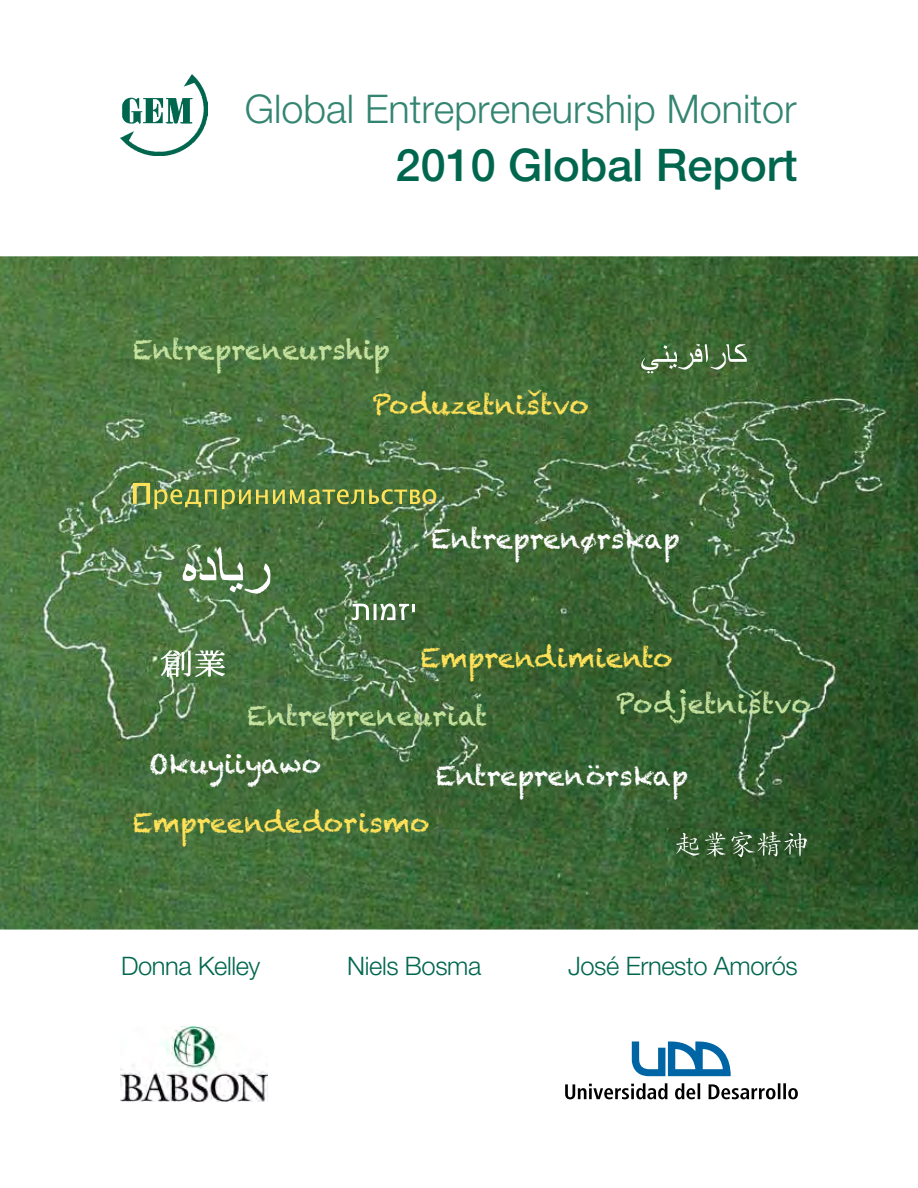
<style>
.page{position:relative;width:918px;height:1188px;background:#fff}
.page>*{position:absolute;margin:0;border:0;box-sizing:border-box;transform-origin:0 0}
.t1{font:500 45px "Helvetica Neue";color:#00674e}
.t2{font:300 39.6px "Helvetica Neue";color:#338571}
.t3{font:27px "Chalkduster";color:#ffe259}
.t4{font:27px "Chalkduster";color:#c6e29f}
.t5{font:27px "Chalkduster";color:#fff}
.t6{font:300 25.5px "Helvetica Neue";letter-spacing:-.015em;color:#00674e}
.t7{font:600 21.75px "Myriad Pro";color:#ffe259}
.t8{font:20.55px "Chalkduster";color:#ffe259}
.t9{font:17.7px "Chalkduster";color:#c6e29f}
</style>
<div class="page">
<img style="left:0;top:256px;width:918px;height:674px">
<img style="left:182px;top:547px;width:86px;height:47px">
<img style="left:352px;top:603px;width:63px;height:17px">
<img style="left:680px;top:832px;width:101px;height:25px">
<img style="left:120px;top:74px;width:88px;height:81px">
<svg style="left:632px;top:1041px;width:99px;height:35px"></svg>
<svg style="left:565px;top:1083px;width:233px;height:16px"></svg>
<img style="left:120px;top:1026px;width:148px;height:75px">
<img style="left:195px;top:650px;width:30px;height:27px">
<img style="left:663px;top:344px;width:84px;height:18px">
<svg style="left:133px;top:483px;width:287px;height:26px;background:#728c44"></svg>
<svg style="left:528px;top:389px;width:7px;height:7px"></svg>
<svg style="left:751px;top:690px;width:6px;height:6px"></svg>
<p class="t2" style="left:245px;top:85px;width:553px">Global Entrepreneurship Monitor</p>
<p class="t1" style="left:396px;top:138px;width:403px">2010 Global Report</p>
<p class="t4" style="left:133px;top:334px;width:258px">Entrepreneurship</p>
<p class="t8" style="left:533px;top:388px;width:10px">´</p>
<p class="t3" style="left:372px;top:389px;width:218px">Poduzetnistvo</p>
<p class="t7" style="left:422px;top:485px;width:17px">O</p>
<p class="t5" style="left:431px;top:522px;width:250px">Entreprenørskap</p>
<p class="t3" style="left:420px;top:641px;width:254px">Emprendimiento</p>
<p class="t4" style="left:247px;top:700px;width:242px">Entrepreneuriat</p>
<p class="t4" style="left:616px;top:688px;width:196px">Podjetnistvo</p>
<p class="t9" style="left:755px;top:689px;width:9px">´</p>
<p class="t5" style="left:149px;top:747px;width:174px">Okuyiiyawo</p>
<p class="t5" style="left:436px;top:759px;width:254px">Entreprenörskap</p>
<p class="t3" style="left:133px;top:807px;width:298px">Empreendedorismo</p>
<p class="t6" style="left:121px;top:950px;width:141px">Donna Kelley</p>
<p class="t6" style="left:347px;top:950px;width:136px">Niels Bosma</p>
<p class="t6" style="left:568px;top:950px;width:231px">José Ernesto Amorós</p>
</div>
